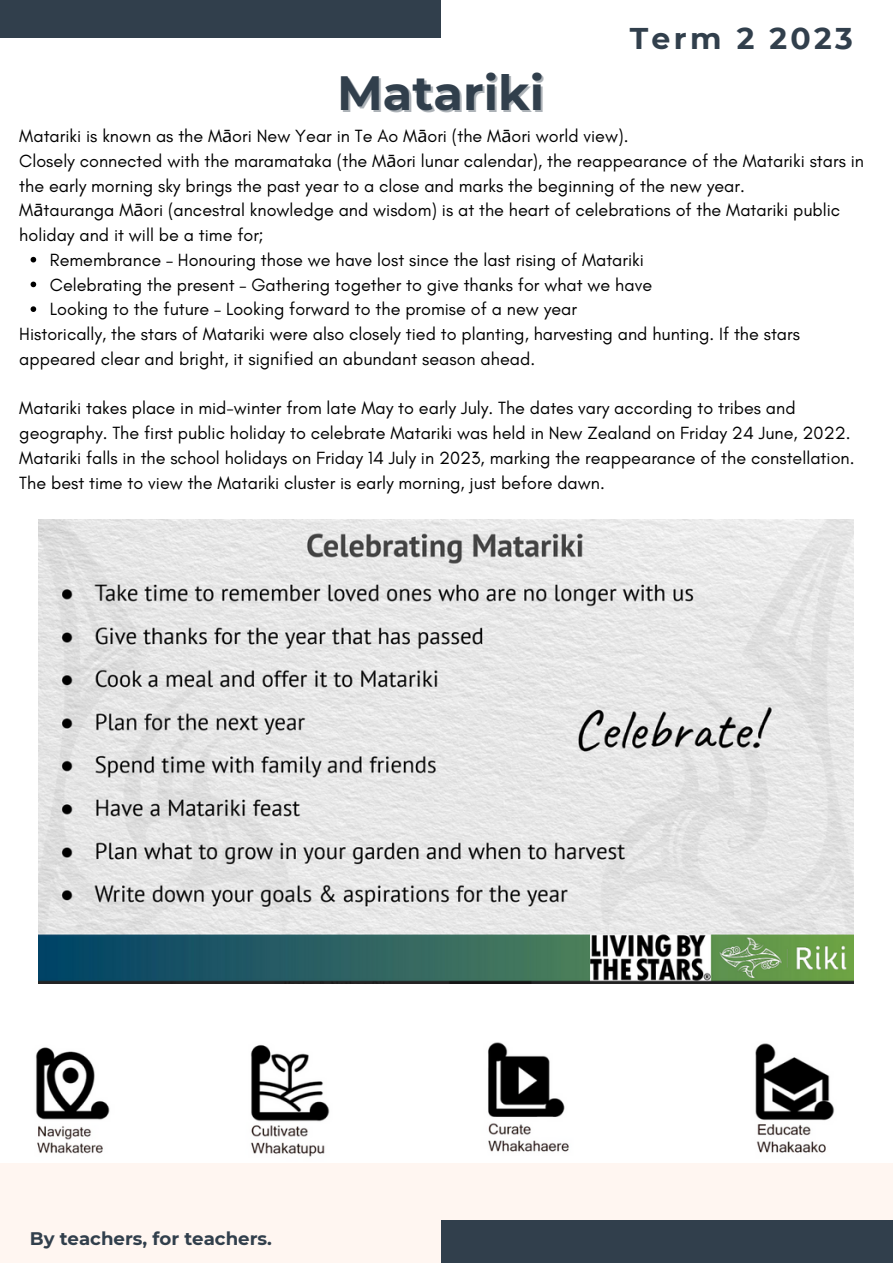
<style>
.page{position:relative;width:893px;height:1264px;background:#fff}
.page>*{position:absolute;margin:0;border:0;box-sizing:border-box;transform-origin:0 0}
.t1{font:700 48px "Montserrat";color:#313f4c}
.t2{font:700 30px "Montserrat";letter-spacing:.11em;color:#313f4c}
.t3{font:700 18.15px "Montserrat";color:#313f4c}
.t4{font:18px/24.8px "Glacial Indifference";color:#000}
.s1{font-family:"Noto Sans"}
</style>
<div class="page">
<div style="left:0;top:1162px;width:892px;height:100px;background:#fff6f1"></div>
<div style="left:440px;top:1220px;width:452px;height:42px;background:#313f4c"></div>
<div style="left:0;top:0;width:440px;height:38px;background:#313f4c"></div>
<img style="left:36px;top:1047px;width:74px;height:107px">
<img style="left:251px;top:1044px;width:79px;height:113px">
<img style="left:488px;top:1042px;width:81px;height:110px">
<img style="left:755px;top:1043px;width:80px;height:110px">
<img style="left:38px;top:519px;width:815px;height:464px">
<svg style="left:31px;top:257px;width:5px;height:5px"></svg>
<svg style="left:31px;top:281px;width:5px;height:6px"></svg>
<svg style="left:31px;top:306px;width:5px;height:6px"></svg>
<p class="t1" style="left:337px;top:63px;width:208px">Matariki</p>
<p class="t2" style="left:629px;top:20px;width:225px">Term 2 2023</p>
<p class="t4" style="left:19px;top:123px;width:610px">Matariki is known as the M<span class="s1">ā</span>ori New Year in Te Ao M<span class="s1">ā</span>ori (the M<span class="s1">ā</span>ori world view).</p>
<p class="t4" style="left:19px;top:148px;width:846px">Closely connected with the maramataka (the M<span class="s1">ā</span>ori lunar calendar), the reappearance of the Matariki stars in the early morning sky brings the past year to a close and marks the beginning of the new year.</p>
<p class="t4" style="left:19px;top:198px;width:822px">M<span class="s1">ā</span>tauranga M<span class="s1">ā</span>ori (ancestral knowledge and wisdom) is at the heart of celebrations of the Matariki public holiday and it will be a time for;</p>
<p class="t4" style="left:50px;top:247px;width:595px">Remembrance – Honouring those we have lost since the last rising of Matariki</p>
<p class="t4" style="left:50px;top:272px;width:603px">Celebrating the present – Gathering together to give thanks for what we have</p>
<p class="t4" style="left:50px;top:297px;width:528px">Looking to the future – Looking forward to the promise of a new year</p>
<p class="t4" style="left:19px;top:321px;width:782px">Historically, the stars of Matariki were also closely tied to planting, harvesting and hunting. If the stars appeared clear and bright, it signified an abundant season ahead.</p>
<p class="t4" style="left:19px;top:395px;width:836px">Matariki takes place in mid-winter from late May to early July. The dates vary according to tribes and geography. The first public holiday to celebrate Matariki was held in New Zealand on Friday 24 June, 2022.<br>Matariki falls in the school holidays on Friday 14 July in 2023, marking the reappearance of the constellation.<br>The best time to view the Matariki cluster is early morning, just before dawn.</p>
<p class="t3" style="left:30px;top:1227px;width:243px">By teachers, for teachers.</p>
</div>
